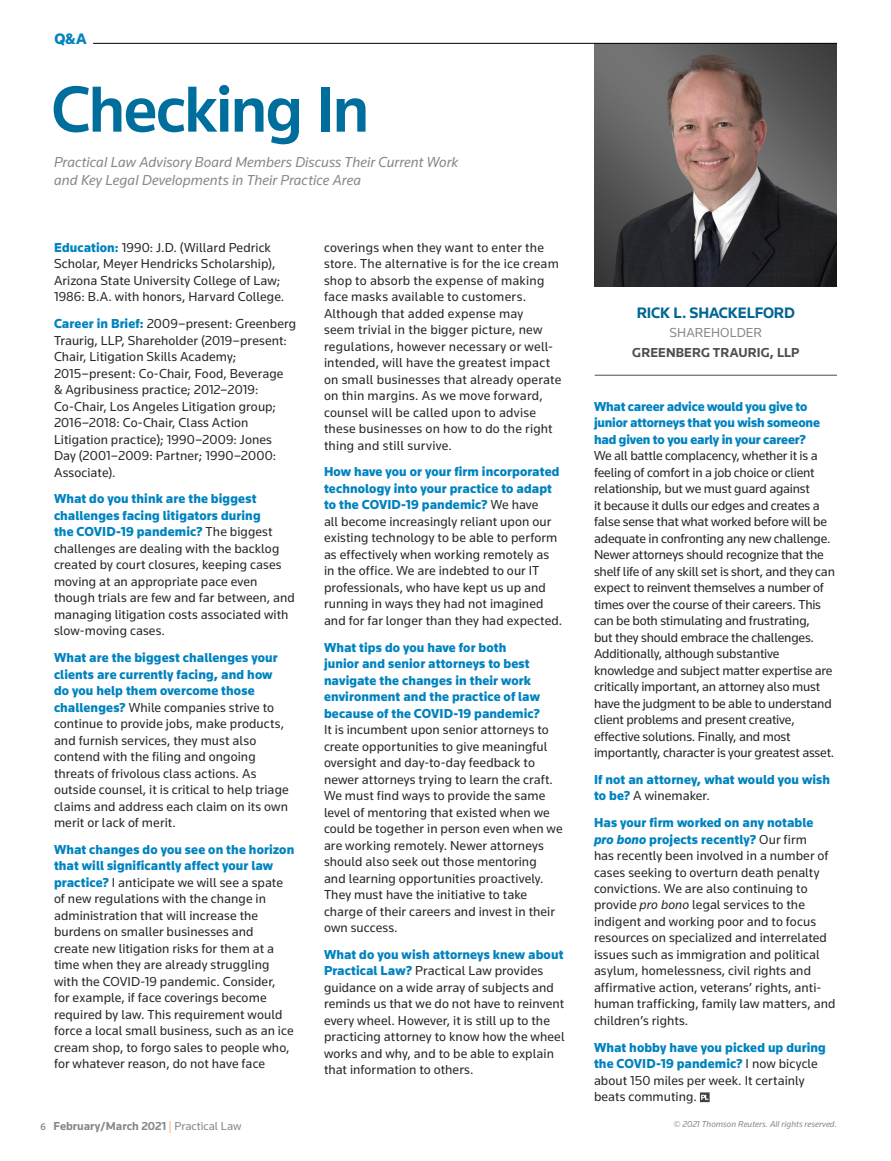
<style>
.page{position:relative;width:891px;height:1161px;background:#fff}
.page>*{position:absolute;margin:0;border:0;box-sizing:border-box;transform-origin:0 0}
.t1{font:500 67.5px "Knowledge";letter-spacing:-.03em;color:#006e9d}
.t2{font:700 15.75px "Knowledge";letter-spacing:-.01em;color:#006594}
.t3{font:900 15.75px "Knowledge";color:#0083bf}
.t4{font:italic 15px/18px "Knowledge";color:#86888a}
.t5{font:13.5px/16.5px "Knowledge";letter-spacing:.005em;color:#292829}
.t6{font:13.5px/16.5px "Knowledge";letter-spacing:-.015em;color:#292829}
.t7{font:900 13.5px/16.5px "Knowledge";letter-spacing:.005em;color:#0083bf}
.t8{font:900 13.5px/16.5px "Knowledge";letter-spacing:-.015em;color:#0083bf}
.t9{font:700 13.5px "Knowledge";letter-spacing:.005em;color:#4d4d4f}
.t10{font:13.5px "Knowledge";letter-spacing:.01em;color:#86888a}
.t11{font:700 12px "Knowledge";color:#86888a}
.t12{font:italic 9px "Knowledge";color:#86888a}
.s1{font-weight:900;color:#0083bf}
.s2{font-weight:500;font-size:9.75px}
.s3{font-weight:300;color:#f6891f}
.s4{font-weight:400}
.s5{font-weight:400;color:#292829}
.s6{font-weight:900;font-style:italic;color:#0083bf}
.s7{font-style:italic}
</style>
<div class="page">
<svg style="left:700px;top:1092px;width:10px;height:10px"></svg>
<img style="left:594px;top:44px;width:243px;height:243px">
<hr style="left:595px;top:375px;width:242px;height:1px;background:#4d4d4f">
<hr style="left:93px;top:43px;width:744px;height:1px;background:#000">
<p class="t3" style="left:55px;top:29px;width:34px">Q&amp;A</p>
<h1 class="t1" style="left:51px;top:68px;width:320px">Checking In</h1>
<p class="t4" style="left:54px;top:152px;width:406px">Practical Law Advisory Board Members Discuss Their Current Work and Key Legal Developments in Their Practice Area</p>
<p class="t5" style="left:54px;top:239px;width:232px"><span class="s1">Education:</span> 1990: J.D. (Willard Pedrick Scholar, Meyer Hendricks Scholarship), Arizona State University College of Law; 1986: B.A. with honors, Harvard College.</p>
<p class="t5" style="left:54px;top:315px;width:244px"><span class="s1">Career in Brief:</span> 2009–present: Greenberg Traurig, LLP, Shareholder (2019–present:<br>Chair, Litigation Skills Academy; 2015–present: Co-Chair, Food, Beverage<br>&amp; Agribusiness practice; 2012–2019:<br>Co-Chair, Los Angeles Litigation group; 2016–2018: Co-Chair, Class Action Litigation practice); 1990–2009: Jones Day (2001–2009: Partner; 1990–2000:<br>Associate).</p>
<p class="t5" style="left:54px;top:490px;width:243px"><span class="s1">What do you think are the biggest challenges facing litigators during<br>the COVID-19 pandemic?</span> The biggest challenges are dealing with the backlog created by court closures, keeping cases moving at an appropriate pace even though trials are few and far between, and managing litigation costs associated with slow-moving cases.</p>
<p class="t5" style="left:54px;top:649px;width:236px"><span class="s1">What are the biggest challenges your clients are currently facing, and how do you help them overcome those challenges?</span> While companies strive to continue to provide jobs, make products, and furnish services, they must also contend with the filing and ongoing threats of frivolous class actions. As outside counsel, it is critical to help triage claims and address each claim on its own merit or lack of merit.</p>
<p class="t5" style="left:54px;top:841px;width:242px"><span class="s1">What changes do you see on the horizon that will significantly affect your law practice?</span> I anticipate we will see a spate of new regulations with the change in administration that will increase the burdens on smaller businesses and<br>create new litigation risks for them at a time when they are already struggling with the COVID-19 pandemic. Consider, for example, if face coverings become required by law. This requirement would force a local small business, such as an ice cream shop, to forgo sales to people who, for whatever reason, do not have face</p>
<p class="t11" style="left:41px;top:1118px;width:202px"><span class="s2">6</span> February/March 2021 <span class="s3">|</span> <span class="s4">Practical Law</span></p>
<p class="t5" style="left:324px;top:239px;width:239px">coverings when they want to enter the store. The alternative is for the ice cream shop to absorb the expense of making face masks available to customers.<br>Although that added expense may<br>seem trivial in the bigger picture, new regulations, however necessary or well&shy;intended, will have the greatest impact on small businesses that already operate on thin margins. As we move forward, counsel will be called upon to advise these businesses on how to do the right thing and still survive.</p>
<p class="t5" style="left:324px;top:463px;width:240px"><span class="s1">How have you or your firm incorporated technology into your practice to adapt to the COVID-19 pandemic?</span> We have<br>all become increasingly reliant upon our existing technology to be able to perform as effectively when working remotely as in the office. We are indebted to our IT professionals, who have kept us up and running in ways they had not imagined and for far longer than they had expected.</p>
<p class="t7" style="left:324px;top:639px;width:218px">What tips do you have for both junior and senior attorneys to best navigate the changes in their work environment and the practice of law because of the COVID-19 pandemic?</p>
<p class="t5" style="left:324px;top:721px;width:240px">It is incumbent upon senior attorneys to create opportunities to give meaningful oversight and day-to-day feedback to newer attorneys trying to learn the craft.<br>We must find ways to provide the same level of mentoring that existed when we could be together in person even when we are working remotely. Newer attorneys should also seek out those mentoring<br>and learning opportunities proactively.<br>They must have the initiative to take charge of their careers and invest in their own success.</p>
<p class="t5" style="left:324px;top:946px;width:242px"><span class="s1">What do you wish attorneys knew about Practical Law?</span> Practical Law provides guidance on a wide array of subjects and reminds us that we do not have to reinvent every wheel. However, it is still up to the practicing attorney to know how the wheel works and why, and to be able to explain that information to others.</p>
<p class="t2" style="left:637px;top:303px;width:160px">RICK L. SHACKELFORD</p>
<p class="t10" style="left:670px;top:324px;width:94px">SHAREHOLDER</p>
<p class="t9" style="left:632px;top:344px;width:169px">GREENBERG TRAURIG, LLP</p>
<p class="t8" style="left:594px;top:398px;width:227px">What career advice would you give to junior attorneys that you wish someone had given to you early in your career?</p>
<p class="t6" style="left:594px;top:447px;width:242px">We all battle complacency, whether it is a feeling of comfort in a job choice or client relationship, but we must guard against<br>it because it dulls our edges and creates a false sense that what worked before will be adequate in confronting any new challenge.<br>Newer attorneys should recognize that the shelf life of any skill set is short, and they can expect to reinvent themselves a number of times over the course of their careers. This can be both stimulating and frustrating,<br>but they should embrace the challenges.<br>Additionally, although substantive knowledge and subject matter expertise are critically important, an attorney also must have the judgment to be able to understand client problems and present creative, effective solutions. Finally, and most importantly, character is your greatest asset.</p>
<p class="t7" style="left:594px;top:771px;width:238px">If not an attorney, what would you wish to be? <span class="s5">A winemaker.</span></p>
<p class="t5" style="left:594px;top:814px;width:243px"><span class="s1">Has your firm worked on any notable </span><span class="s6">pro bono</span> <span class="s1">projects recently?</span> Our firm<br>has recently been involved in a number of cases seeking to overturn death penalty convictions. We are also continuing to provide <span class="s7">pro bono</span> legal services to the indigent and working poor and to focus resources on specialized and interrelated issues such as immigration and political asylum, homelessness, civil rights and affirmative action, veterans’ rights, anti&shy;human trafficking, family law matters, and children’s rights.</p>
<p class="t5" style="left:594px;top:1039px;width:233px"><span class="s1">What hobby have you picked up during the COVID-19 pandemic?</span> I now bicycle about 150 miles per week. It certainly beats commuting.</p>
<p class="t12" style="left:674px;top:1119px;width:165px">© 2021 Thomson Reuters. All rights reserved.</p>
</div>
